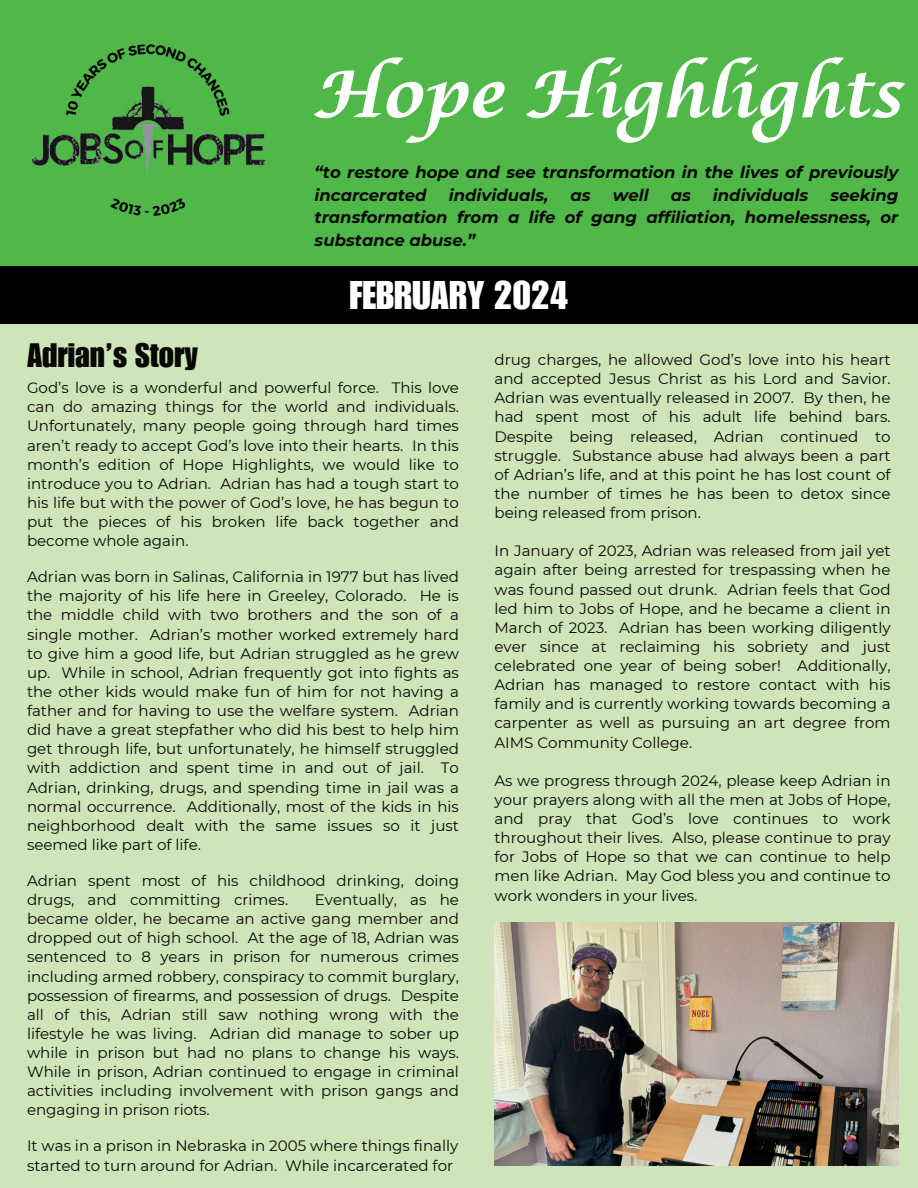
<style>
.page{position:relative;width:918px;height:1188px;background:#cee5ba}
.page>*{position:absolute;margin:0;border:0;box-sizing:border-box;transform-origin:0 0}
.t1{font:700 64.5px "Lucida Calligraphy Std";color:#fff}
.t2{font:39px "Impact LT Std";color:#fff}
.t3{font:33px "Impact LT Std";color:#080704}
.t4{font:italic 700 16.5px/22.5px "Montserrat";color:#080704}
.t5{font:15px/19.2px "Montserrat";color:#080704;text-align:justify}
</style>
<div class="page">
<div style="left:0;top:0;width:918px;height:268px;background:#4fb849"></div>
<div style="left:0;top:267px;width:918px;height:57px;background:#000"></div>
<img style="left:495px;top:922px;width:403px;height:243px">
<img style="left:31px;top:44px;width:235px;height:172px">
<h1 class="t1" style="left:312px;top:55px;width:591px">Hope Highlights</h1>
<p class="t4" style="left:315px;top:161px;width:585px">“to restore hope and see transformation in the lives of previously incarcerated</p>
<p class="t4" style="left:315px;top:183px;width:585px;text-align:justify;text-indent:516px">seeking transformation from a life of gang affiliation, homelessness, or substance abuse.”</p>
<p class="t4" style="left:449px;top:183px;width:101px">individuals,</p>
<p class="t4" style="left:571px;top:183px;width:22px">as</p>
<p class="t4" style="left:613px;top:183px;width:37px">well</p>
<p class="t4" style="left:671px;top:183px;width:22px">as</p>
<p class="t4" style="left:713px;top:183px;width:97px">individuals</p>
<h2 class="t2" style="left:349px;top:272px;width:221px">FEBRUARY 2024</h2>
<h3 class="t3" style="left:27px;top:336px;width:173px">Adrian’s Story</h3>
<p class="t5" style="left:27px;top:378px;width:434px">God’s love is a wonderful and powerful force. This love can do amazing things for the world and individuals.<br>Unfortunately, many people going through hard times aren’t ready to accept God’s love into their hearts. In this month’s edition of Hope Highlights, we would like to introduce you to Adrian. Adrian has had a tough start to his life but with the power of God’s love, he has begun to put the pieces of his broken life back together and become whole again.</p>
<p class="t5" style="left:27px;top:567px;width:434px">Adrian was born in Salinas, California in 1977 but has lived the majority of his life here in Greeley, Colorado. He is the middle child with two brothers and the son of a single mother. Adrian’s mother worked extremely hard to give him a good life, but Adrian struggled as he grew up. While in school, Adrian frequently got into fights as the other kids would make fun of him for not having a father and for having to use the welfare system. Adrian did have a great stepfather who did his best to help him get through life, but unfortunately, he himself struggled with addiction and spent time in and out of jail. To Adrian, drinking, drugs, and spending time in jail was a normal occurrence. Additionally, most of the kids in his neighborhood dealt with the same issues so it just seemed like part of life.</p>
<p class="t5" style="left:27px;top:870px;width:433px">Adrian spent most of his childhood drinking, doing drugs, and committing crimes.</p>
<p class="t5" style="left:27px;top:890px;width:434px;text-indent:288px">Eventually, as he became older, he became an active gang member and dropped out of high school. At the age of 18, Adrian was sentenced to 8 years in prison for numerous crimes including armed robbery, conspiracy to commit burglary, possession of firearms, and possession of drugs. Despite all of this, Adrian still saw nothing wrong with the lifestyle he was living. Adrian did manage to sober up while in prison but had no plans to change his ways.<br>While in prison, Adrian continued to engage in criminal activities including involvement with prison gangs and engaging in prison riots.</p>
<p class="t5" style="left:27px;top:1136px;width:433px">It was in a prison in Nebraska in 2005 where things finally started to turn around for Adrian. While incarcerated for</p>
<p class="t5" style="left:495px;top:350px;width:398px">drug charges, he allowed God’s love into his heart and accepted Jesus Christ as his Lord and Savior.<br>Adrian was eventually released in 2007. By then, he had spent most of his adult life behind bars.<br>Despite being released, Adrian continued to struggle. Substance abuse had always been a part of Adrian’s life, and at this point he has lost count of the number of times he has been to detox since being released from prison.</p>
<p class="t5" style="left:495px;top:541px;width:398px">In January of 2023, Adrian was released from jail yet again after being arrested for trespassing when he was found passed out drunk. Adrian feels that God led him to Jobs of Hope, and he became a client in March of 2023. Adrian has been working diligently ever since at reclaiming his sobriety and just celebrated one year of being sober! Additionally, Adrian has managed to restore contact with his family and is currently working towards becoming a carpenter as well as pursuing an art degree from AIMS Community College.</p>
<p class="t5" style="left:495px;top:770px;width:398px">As we progress through 2024, please keep Adrian in your prayers along with all the men at Jobs of Hope, and pray that God’s love continues to work throughout their lives. Also, please continue to pray for Jobs of Hope so that we can continue to help men like Adrian. May God bless you and continue to work wonders in your lives.</p>
</div>
